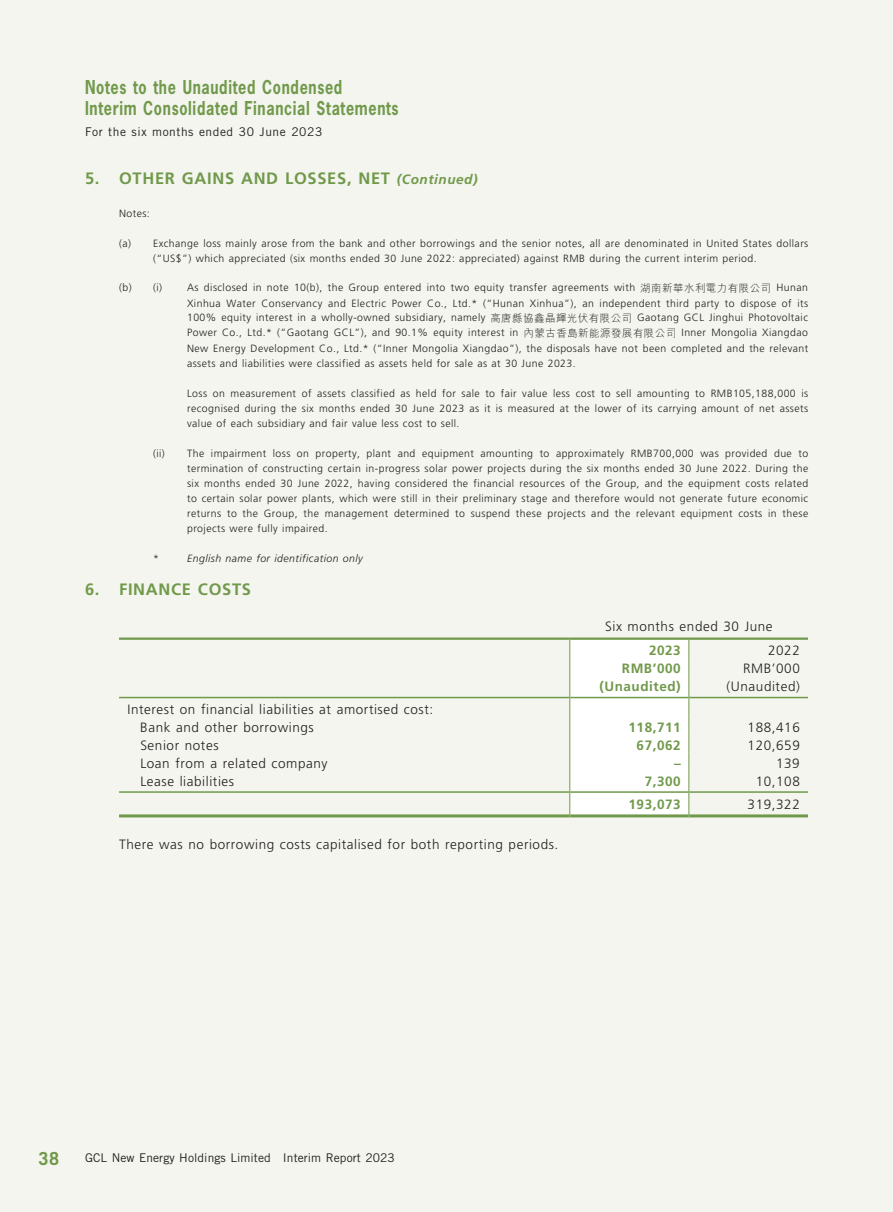
<style>
.page{position:relative;width:893px;height:1212px;background:#f3f5ee}
.page>*{position:absolute;margin:0;border:0;box-sizing:border-box;transform-origin:0 0}
.t1{font:700 18px/21px "News Gothic Std";letter-spacing:.045em;color:#71994b;scale:.8 1}
.t2{font:700 18px "Trade Gothic LT Std";color:#71994b}
.t3{font:700 16.5px "Frutiger LT Std";letter-spacing:.04em;color:#71994b}
.t4{font:300 13.5px/18px "Frutiger LT Std";letter-spacing:.04em;color:#231f20}
.t5{font:700 13.5px "Frutiger LT Std";letter-spacing:.04em;color:#71994b}
.t6{font:12px "Trade Gothic LT Std";letter-spacing:.005em;color:#231f20}
.t7{font:12px "Trade Gothic LT Std";letter-spacing:.045em;color:#231f20}
.t8{font:300 10.5px/15px "Frutiger LT Std";letter-spacing:.04em;color:#231f20;text-align:justify}
.t9{font:italic 300 10.5px "Frutiger LT Std";letter-spacing:.04em;color:#231f20}
.s1{font-style:italic;font-size:13.5px}
.s2{font-family:"M Hei HK"}
</style>
<div class="page">
<div style="left:569px;top:640px;width:120px;height:177px;background:#fff"></div>
<hr style="left:119px;top:637px;width:451px;height:3px;background:#71994b">
<hr style="left:570px;top:637px;width:238px;height:3px;background:#71994b">
<hr style="left:119px;top:697px;width:450px;height:1px;background:#71994b">
<hr style="left:570px;top:697px;width:118px;height:1px;background:#71994b">
<hr style="left:689px;top:697px;width:119px;height:1px;background:#71994b">
<hr style="left:119px;top:791px;width:450px;height:2px;background:#71994b">
<hr style="left:570px;top:791px;width:118px;height:2px;background:#71994b">
<hr style="left:689px;top:791px;width:119px;height:2px;background:#71994b">
<hr style="left:119px;top:814px;width:450px;height:3px;background:#71994b">
<hr style="left:570px;top:814px;width:118px;height:3px;background:#71994b">
<hr style="left:689px;top:814px;width:119px;height:3px;background:#71994b">
<h1 class="t1" style="left:85px;top:77px;width:393px">Notes to the Unaudited Condensed<br>Interim Consolidated Financial Statements</h1>
<p class="t7" style="left:85px;top:125px;width:239px">For the six months ended 30 June 2023</p>
<h2 class="t3" style="left:85px;top:168px;width:394px">5. OTHER GAINS AND LOSSES, NET <span class="s1">(Continued)</span></h2>
<p class="t8" style="left:119px;top:206px;width:32px">Notes:</p>
<p class="t8" style="left:153px;top:236px;width:657px;text-indent:-34px">(a) Exchange loss mainly arose from the bank and other borrowings and the senior notes, all are denominated in United States dollars (“US$”) which appreciated (six months ended 30 June 2022: appreciated) against RMB during the current interim period.</p>
<p class="t8" style="left:119px;top:280px;width:45px">(b) (i)</p>
<p class="t8" style="left:187px;top:280px;width:623px;line-height:15.6px">As disclosed in note 10(b), the Group entered into two equity transfer agreements with <span class="s2">湖南新華水利電力有限公司</span> Hunan<br>Xinhua Water Conservancy and Electric Power Co., Ltd.* (“Hunan Xinhua”), an independent third party to dispose of its</p>
<p class="t8" style="left:187px;top:310px;width:623px">100% equity interest in a wholly-owned subsidiary, namely <span class="s2">高唐縣協鑫晶輝光伏有限公司</span> Gaotang GCL Jinghui Photovoltaic Power Co., Ltd.* (“Gaotang GCL”), and 90.1% equity interest in <span class="s2">內蒙古香島新能源發展有限公司</span> Inner Mongolia Xiangdao New Energy Development Co., Ltd.* (“Inner Mongolia Xiangdao”), the disposals have not been completed and the relevant assets and liabilities were classified as assets held for sale as at 30 June 2023.</p>
<p class="t8" style="left:187px;top:386px;width:623px">Loss on measurement of assets classified as held for sale to fair value less cost to sell amounting to RMB105,188,000 is recognised during the six months ended 30 June 2023 as it is measured at the lower of its carrying amount of net assets value of each subsidiary and fair value less cost to sell.</p>
<p class="t8" style="left:187px;top:446px;width:623px;text-indent:-34px">(ii) The impairment loss on property, plant and equipment amounting to approximately RMB700,000 was provided due to termination of constructing certain in-progress solar power projects during the six months ended 30 June 2022. During the six months ended 30 June 2022, having considered the financial resources of the Group, and the equipment costs related to certain solar power plants, which were still in their preliminary stage and therefore would not generate future economic returns to the Group, the management determined to suspend these projects and the relevant equipment costs in these projects were fully impaired.</p>
<p class="t8" style="left:153px;top:551px;width:7px">*</p>
<p class="t9" style="left:187px;top:552px;width:177px">English name for identification only</p>
<h2 class="t3" style="left:85px;top:579px;width:168px">6. FINANCE COSTS</h2>
<p class="t4" style="left:605px;top:617px;width:169px">Six months ended 30 June</p>
<p class="t5" style="left:649px;top:643px;width:33px">2023</p>
<p class="t4" style="left:768px;top:642px;width:33px">2022</p>
<p class="t5" style="left:622px;top:661px;width:60px">RMB’000</p>
<p class="t4" style="left:743px;top:660px;width:58px">RMB’000</p>
<p class="t5" style="left:599px;top:679px;width:83px">(Unaudited)</p>
<p class="t4" style="left:727px;top:678px;width:75px">(Unaudited)</p>
<p class="t4" style="left:140px;top:700px;width:294px;text-indent:-13px">Interest on financial liabilities at amortised cost:<br>Bank and other borrowings</p>
<p class="t5" style="left:629px;top:719px;width:54px">118,711</p>
<p class="t4" style="left:748px;top:718px;width:54px">188,416</p>
<p class="t4" style="left:140px;top:736px;width:80px">Senior notes</p>
<p class="t5" style="left:637px;top:737px;width:46px">67,062</p>
<p class="t4" style="left:748px;top:736px;width:54px">120,659</p>
<p class="t4" style="left:140px;top:754px;width:189px">Loan from a related company</p>
<p class="t5" style="left:674px;top:755px;width:8px">–</p>
<p class="t4" style="left:776px;top:754px;width:25px">139</p>
<p class="t4" style="left:140px;top:772px;width:95px">Lease liabilities</p>
<p class="t5" style="left:645px;top:773px;width:38px">7,300</p>
<p class="t4" style="left:756px;top:772px;width:46px">10,108</p>
<p class="t5" style="left:629px;top:796px;width:54px">193,073</p>
<p class="t4" style="left:748px;top:795px;width:54px">319,322</p>
<p class="t4" style="left:119px;top:835px;width:441px">There was no borrowing costs capitalised for both reporting periods.</p>
<h1 class="t2" style="left:39px;top:1148px;width:22px">38</h1>
<p class="t6" style="left:85px;top:1151px;width:311px">GCL New Energy Holdings Limited Interim Report 2023</p>
</div>
